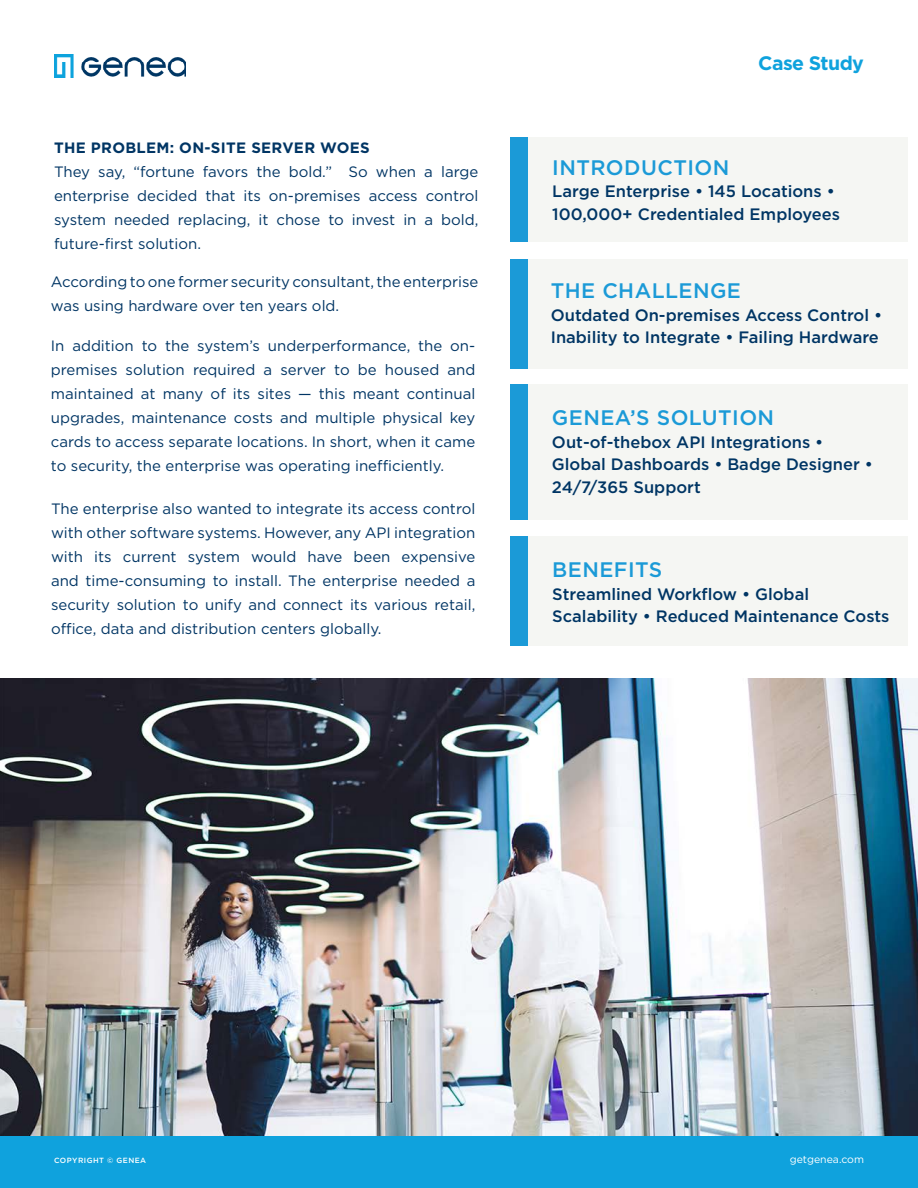
<style>
.page{position:relative;width:918px;height:1188px;background:#fff}
.page>*{position:absolute;margin:0;border:0;box-sizing:border-box;transform-origin:0 0}
.t1{font:500 21px "Gotham";letter-spacing:.02em;color:#1b9ad7}
.t2{font:700 19.5px "Gotham";letter-spacing:-.03em;color:#0fa2dd}
.t3{font:500 16.5px/22.5px "Gotham";color:#003564}
.t4{font:15px/24px "Gotham";color:#003564;text-align:justify}
.t5{font:700 15px "Gotham";letter-spacing:.02em;color:#003564}
.t6{font:10.5px "Gotham";color:#fff}
.t7{font:500 7.5px "Gotham";letter-spacing:.06em;color:#fff}
</style>
<div class="page">
<div style="left:0;top:1134px;width:918px;height:54px;background:#0fa2dd"></div>
<img style="left:0;top:678px;width:918px;height:457px">
<div style="left:528px;top:385px;width:380px;height:135px;background:#f5f6f3"></div>
<div style="left:528px;top:259px;width:380px;height:109px;background:#f5f6f3"></div>
<div style="left:528px;top:138px;width:380px;height:104px;background:#f5f6f3"></div>
<div style="left:528px;top:536px;width:380px;height:109px;background:#f5f6f3"></div>
<div style="left:510px;top:536px;width:18px;height:109px;background:#1b9ad7"></div>
<div style="left:510px;top:385px;width:18px;height:135px;background:#1b9ad7"></div>
<div style="left:510px;top:259px;width:18px;height:109px;background:#1b9ad7"></div>
<div style="left:510px;top:138px;width:18px;height:104px;background:#1b9ad7"></div>
<img style="left:54px;top:54px;width:132px;height:24px">
<p class="t5" style="left:54px;top:139px;width:317px">THE PROBLEM: ON-SITE SERVER WOES</p>
<p class="t4" style="left:54px;top:159px;width:426px">They say, “fortune favors the bold.” So when a large enterprise decided that its on-premises access control system needed replacing, it chose to invest in a bold, future-first solution.</p>
<p class="t4" style="left:51px;top:270px;width:429px">According to one former security consultant, the enterprise was using hardware over ten years old.</p>
<p class="t4" style="left:51px;top:334px;width:426px">In addition to the system’s underperformance, the on&shy;premises solution required a server to be housed and maintained at many of its sites — this meant continual upgrades, maintenance costs and multiple physical key cards to access separate locations. In short, when it came to security, the enterprise was operating inefficiently.</p>
<p class="t4" style="left:51px;top:497px;width:426px">The enterprise also wanted to integrate its access control with other software systems. However, any API integration with its current system would have been expensive and time-consuming to install. The enterprise needed a security solution to unify and connect its various retail, office, data and distribution centers globally.</p>
<h2 class="t2" style="left:758px;top:52px;width:107px">Case Study</h2>
<p class="t1" style="left:552px;top:155px;width:179px">INTRODUCTION</p>
<p class="t3" style="left:552px;top:180px;width:284px">Large Enterprise • 145 Locations •</p>
<p class="t3" style="left:552px;top:202px;width:289px">100,000+ Credentialed Employees</p>
<p class="t1" style="left:551px;top:279px;width:192px">THE CHALLENGE</p>
<p class="t3" style="left:551px;top:303px;width:333px">Outdated On-premises Access Control •</p>
<p class="t3" style="left:551px;top:326px;width:330px">Inability to Integrate • Failing Hardware</p>
<p class="t1" style="left:552px;top:406px;width:224px">GENEA’S SOLUTION</p>
<p class="t3" style="left:552px;top:430px;width:323px">Out-of-thebox API Integrations •<br>Global Dashboards • Badge Designer •<br>24/7/365 Support</p>
<p class="t1" style="left:552px;top:558px;width:111px">BENEFITS</p>
<p class="t3" style="left:552px;top:582px;width:339px">Streamlined Workflow • Global<br>Scalability • Reduced Maintenance Costs</p>
<p class="t7" style="left:54px;top:1156px;width:94px">COPYRIGHT © GENEA</p>
<p class="t6" style="left:790px;top:1154px;width:76px">getgenea.com</p>
</div>
